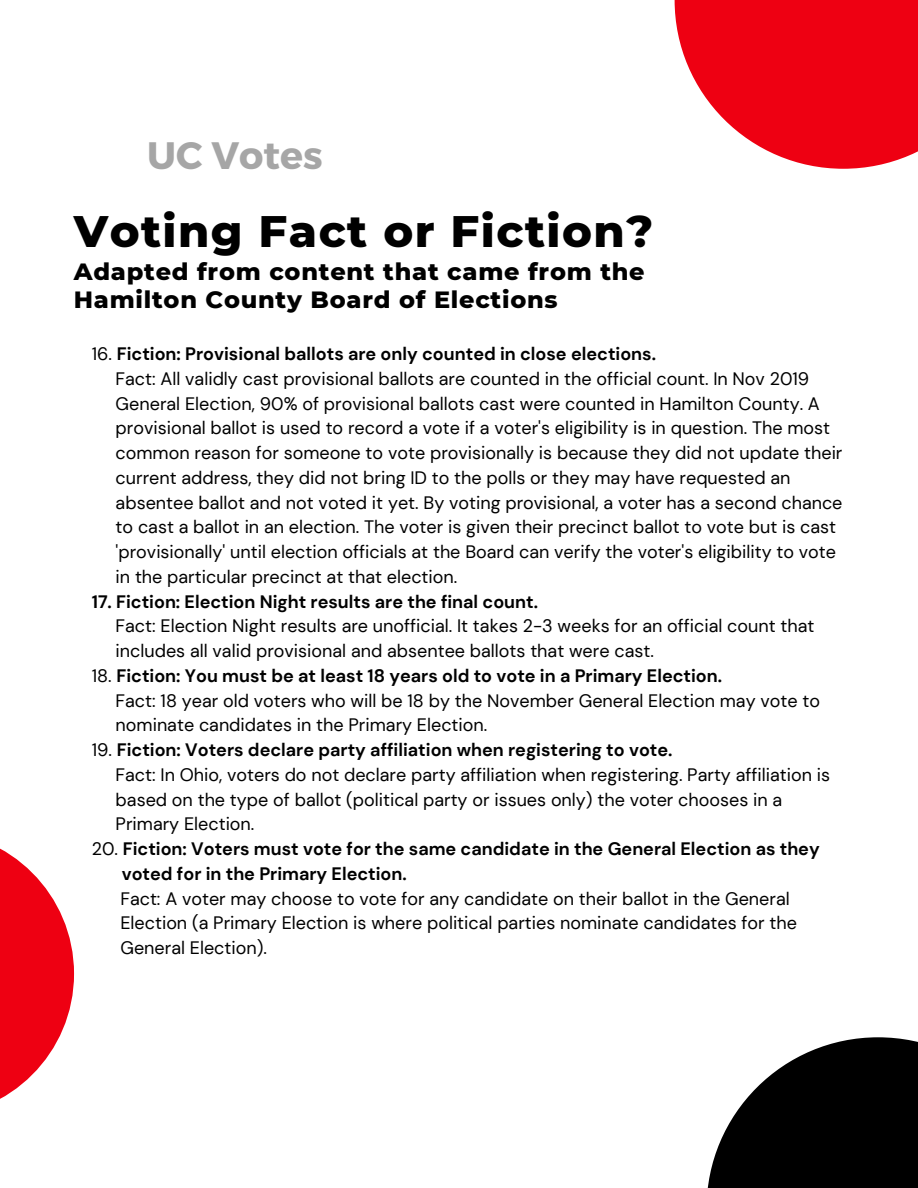
<style>
.page{position:relative;width:918px;height:1188px;background:#fff}
.page>*{position:absolute;margin:0;border:0;box-sizing:border-box;transform-origin:0 0}
.t1{font:800 45px "Montserrat";letter-spacing:.03em;color:#000}
.t2{font:700 38.25px "Montserrat";color:#a6a6a6}
.t3{font:800 24px/28.2px "Montserrat";letter-spacing:.03em;color:#000}
.t4{font:18px "DM Sans";color:#000}
.t5{font:700 18px "DM Sans";color:#000}
.s1{font-weight:400}
</style>
<div class="page">
<svg style="left:707px;top:1037px;width:211px;height:151px"></svg>
<svg style="left:0;top:848px;width:74px;height:251px"></svg>
<svg style="left:675px;top:0;width:243px;height:169px"></svg>
<p class="t2" style="left:147px;top:131px;width:177px">UC Votes</p>
<p class="t1" style="left:74px;top:203px;width:581px">Voting Fact or Fiction?</p>
<p class="t3" style="left:74px;top:257px;width:572px">Adapted from content that came from the<br>Hamilton County Board of Elections</p>
<p class="t5" style="left:92px;top:342px;width:566px"><span class="s1">16.</span> Fiction: Provisional ballots are only counted in close elections.</p>
<p class="t4" style="left:116px;top:367px;width:695px">Fact: All validly cast provisional ballots are counted in the official count. In Nov 2019</p>
<p class="t4" style="left:116px;top:392px;width:706px">General Election, 90% of provisional ballots cast were counted in Hamilton County. A</p>
<p class="t4" style="left:116px;top:416px;width:716px">provisional ballot is used to record a vote if a voter's eligibility is in question. The most</p>
<p class="t4" style="left:116px;top:441px;width:728px">common reason for someone to vote provisionally is because they did not update their</p>
<p class="t4" style="left:116px;top:466px;width:676px">current address, they did not bring ID to the polls or they may have requested an</p>
<p class="t4" style="left:116px;top:491px;width:728px">absentee ballot and not voted it yet. By voting provisional, a voter has a second chance</p>
<p class="t4" style="left:116px;top:515px;width:722px">to cast a ballot in an election. The voter is given their precinct ballot to vote but is cast</p>
<p class="t4" style="left:116px;top:540px;width:722px">'provisionally' until election officials at the Board can verify the voter's eligibility to vote</p>
<p class="t4" style="left:116px;top:565px;width:343px">in the particular precinct at that election.</p>
<p class="t5" style="left:92px;top:590px;width:448px">17. Fiction: Election Night results are the final count.</p>
<p class="t4" style="left:116px;top:614px;width:700px">Fact: Election Night results are unofficial. It takes 2-3 weeks for an official count that</p>
<p class="t4" style="left:116px;top:639px;width:540px">includes all valid provisional and absentee ballots that were cast.</p>
<p class="t5" style="left:92px;top:664px;width:632px"><span class="s1">18.</span> Fiction: You must be at least 18 years old to vote in a Primary Election.</p>
<p class="t4" style="left:116px;top:689px;width:706px">Fact: 18 year old voters who will be 18 by the November General Election may vote to</p>
<p class="t4" style="left:116px;top:713px;width:373px">nominate candidates in the Primary Election.</p>
<p class="t5" style="left:92px;top:738px;width:582px"><span class="s1">19.</span> Fiction: Voters declare party affiliation when registering to vote.</p>
<p class="t4" style="left:116px;top:763px;width:716px">Fact: In Ohio, voters do not declare party affiliation when registering. Party affiliation is</p>
<p class="t4" style="left:116px;top:788px;width:668px">based on the type of ballot (political party or issues only) the voter chooses in a</p>
<p class="t4" style="left:116px;top:812px;width:140px">Primary Election.</p>
<p class="t5" style="left:92px;top:837px;width:730px"><span class="s1">20.</span> Fiction: Voters must vote for the same candidate in the General Election as they</p>
<p class="t5" style="left:122px;top:862px;width:287px">voted for in the Primary Election.</p>
<p class="t4" style="left:120px;top:887px;width:671px">Fact: A voter may choose to vote for any candidate on their ballot in the General</p>
<p class="t4" style="left:120px;top:911px;width:678px">Election (a Primary Election is where political parties nominate candidates for the</p>
<p class="t4" style="left:120px;top:936px;width:148px">General Election).</p>
</div>
